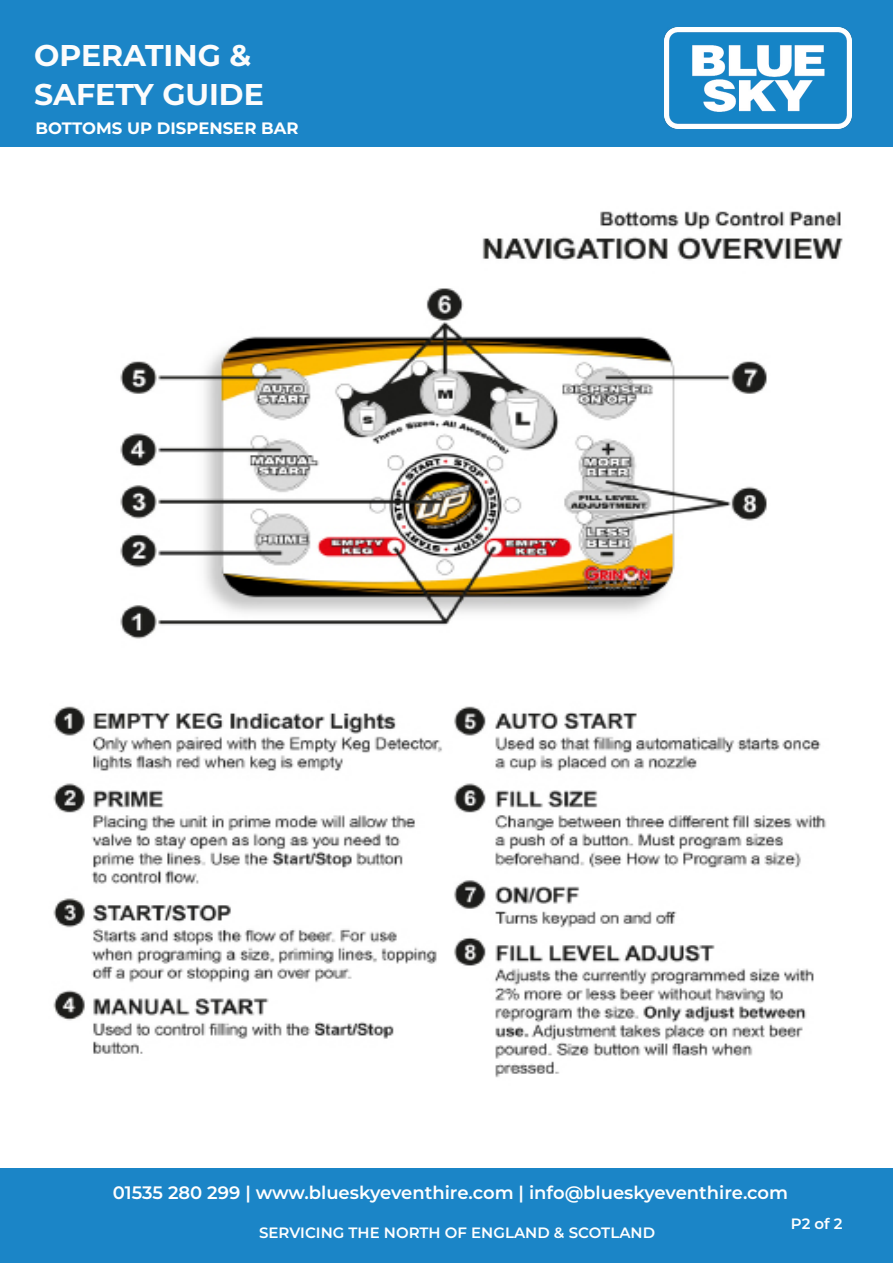
<style>
.page{position:relative;width:893px;height:1263px;background:#fff}
.page>*{position:absolute;margin:0;border:0;box-sizing:border-box;transform-origin:0 0}
.t1{font:700 30px "Montserrat";color:#fcfcfc}
.t2{font:600 18px "Montserrat";color:#fff}
.t3{font:700 16.5px "Montserrat";color:#fff}
.t4{font:600 15px "Montserrat";color:#fff}
</style>
<div class="page">
<div style="left:0;top:0;width:893px;height:147px;background:#1b85c7"></div>
<div style="left:0;top:1169px;width:893px;height:94px;background:#1b85c7"></div>
<img style="left:664px;top:27px;width:187px;height:101px">
<img style="left:53px;top:211px;width:790px;height:867px">
<p class="t1" style="left:34px;top:33px;width:219px">OPERATING &amp;</p>
<p class="t1" style="left:34px;top:73px;width:231px">SAFETY GUIDE</p>
<p class="t3" style="left:35px;top:116px;width:265px">BOTTOMS UP DISPENSER BAR</p>
<p class="t2" style="left:113px;top:1179px;width:677px">01535 280 299 | www.blueskyeventhire.com | info@blueskyeventhire.com</p>
<p class="t4" style="left:259px;top:1222px;width:398px">SERVICING THE NORTH OF ENGLAND &amp; SCOTLAND</p>
<p class="t4" style="left:791px;top:1213px;width:53px">P2 of 2</p>
</div>
